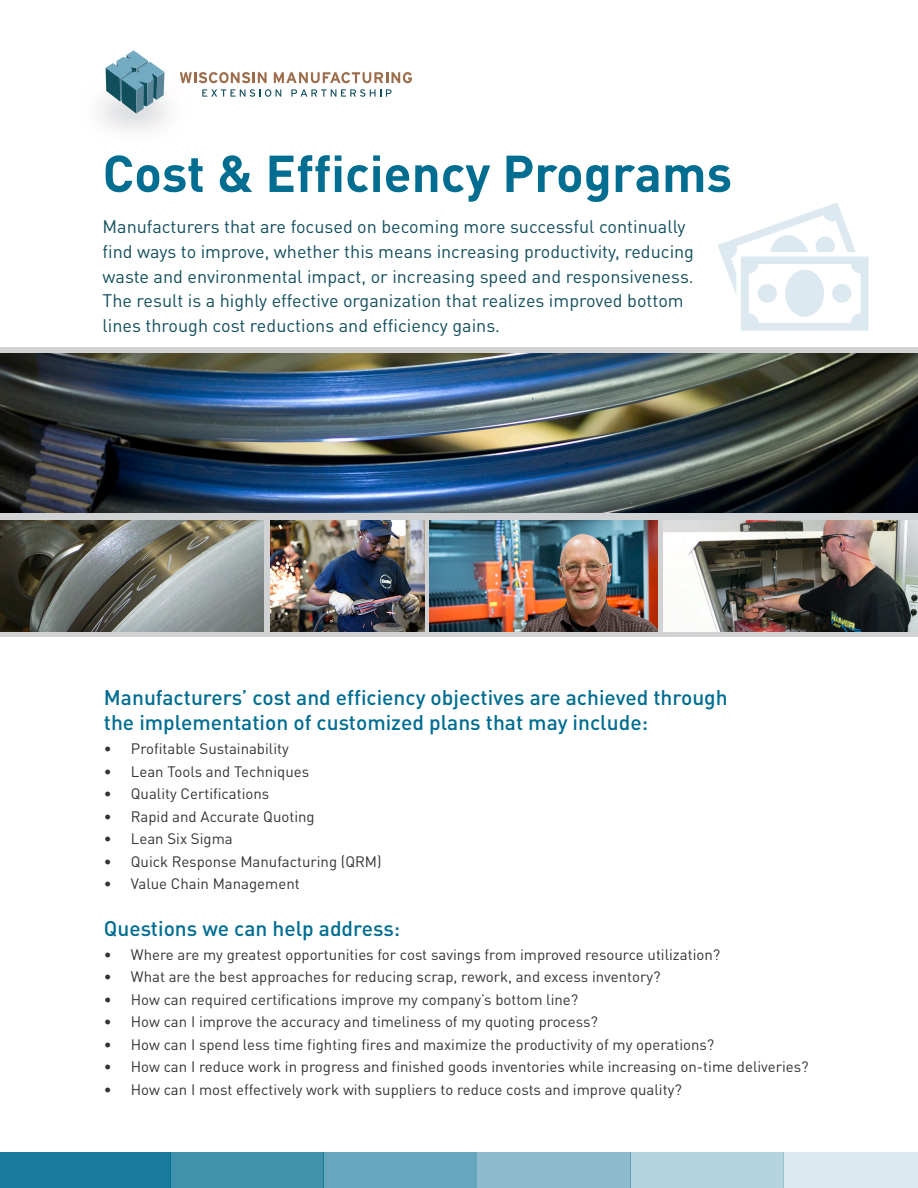
<style>
.page{position:relative;width:918px;height:1188px;background:#fff}
.page>*{position:absolute;margin:0;border:0;box-sizing:border-box;transform-origin:0 0}
.t1{font:700 51px "DIN Pro";color:#006d91}
.t2{font:500 21px/25.2px "DIN Pro";color:#006d91}
.t3{font:18px/24.6px "DIN Pro";color:#124f5d}
.t4{font:15px "DIN Pro";color:#343434}
</style>
<div class="page">
<div style="left:0;top:347px;width:918px;height:290px;background:#d1d2d4"></div>
<img style="left:0;top:353px;width:918px;height:160px">
<svg style="left:180px;top:72px;width:87px;height:11px"></svg>
<svg style="left:274px;top:72px;width:138px;height:11px"></svg>
<svg style="left:202px;top:89px;width:79px;height:8px"></svg>
<svg style="left:291px;top:89px;width:101px;height:8px"></svg>
<svg style="left:106px;top:50px;width:59px;height:64px"></svg>
<div style="left:0;top:1152px;width:171px;height:36px;background:#1a7b9c"></div>
<div style="left:171px;top:1152px;width:153px;height:36px;background:#4091ac"></div>
<div style="left:324px;top:1152px;width:153px;height:36px;background:#66a7bd"></div>
<div style="left:477px;top:1152px;width:153px;height:36px;background:#8dbdcd"></div>
<div style="left:630px;top:1152px;width:153px;height:36px;background:#b3d3de"></div>
<div style="left:783px;top:1152px;width:135px;height:36px;background:#d9e9ee"></div>
<img style="left:271px;top:521px;width:154px;height:111px">
<img style="left:430px;top:521px;width:227px;height:111px">
<img style="left:664px;top:521px;width:254px;height:111px">
<img style="left:0;top:521px;width:263px;height:111px">
<svg style="left:717px;top:202px;width:152px;height:129px"></svg>
<div style="left:749px;top:264px;width:112px;height:59px;background:#fff;border-radius:10px"></div>
<div style="left:758px;top:284px;width:19px;height:19px;background:#dce9f0;border-radius:50%"></div>
<div style="left:832px;top:284px;width:19px;height:19px;background:#dce9f0;border-radius:50%"></div>
<div style="left:785px;top:270px;width:39px;height:47px;background:#dce9f0;border-radius:50%"></div>
<p class="t1" style="left:103px;top:131px;width:631px">Cost &amp; Efficiency Programs</p>
<p class="t3" style="left:103px;top:213px;width:593px">Manufacturers that are focused on becoming more successful continually find ways to improve, whether this means increasing productivity, reducing waste and environmental impact, or increasing speed and responsiveness.<br>The result is a highly effective organization that realizes improved bottom lines through cost reductions and efficiency gains.</p>
<p class="t2" style="left:104px;top:682px;width:625px">Manufacturers’ cost and efficiency objectives are achieved through the implementation of customized plans that may include:</p>
<p class="t4" style="left:104px;top:737px;width:186px">• Profitable Sustainability</p>
<p class="t4" style="left:104px;top:759px;width:207px">• Lean Tools and Techniques</p>
<p class="t4" style="left:104px;top:782px;width:167px">• Quality Certifications</p>
<p class="t4" style="left:104px;top:804px;width:212px">• Rapid and Accurate Quoting</p>
<p class="t4" style="left:104px;top:827px;width:130px">• Lean Six Sigma</p>
<p class="t4" style="left:104px;top:849px;width:279px">• Quick Response Manufacturing (QRM)</p>
<p class="t4" style="left:104px;top:872px;width:197px">• Value Chain Management</p>
<p class="t2" style="left:104px;top:913px;width:298px">Questions we can help address:</p>
<p class="t4" style="left:104px;top:943px;width:618px">• Where are my greatest opportunities for cost savings from improved resource utilization?</p>
<p class="t4" style="left:104px;top:965px;width:558px">• What are the best approaches for reducing scrap, rework, and excess inventory?</p>
<p class="t4" style="left:104px;top:988px;width:476px">• How can required certifications improve my company’s bottom line?</p>
<p class="t4" style="left:104px;top:1010px;width:496px">• How can I improve the accuracy and timeliness of my quoting process?</p>
<p class="t4" style="left:104px;top:1033px;width:612px">• How can I spend less time fighting fires and maximize the productivity of my operations?</p>
<p class="t4" style="left:104px;top:1055px;width:706px">• How can I reduce work in progress and finished goods inventories while increasing on-time deliveries?</p>
<p class="t4" style="left:104px;top:1078px;width:579px">• How can I most effectively work with suppliers to reduce costs and improve quality?</p>
</div>
